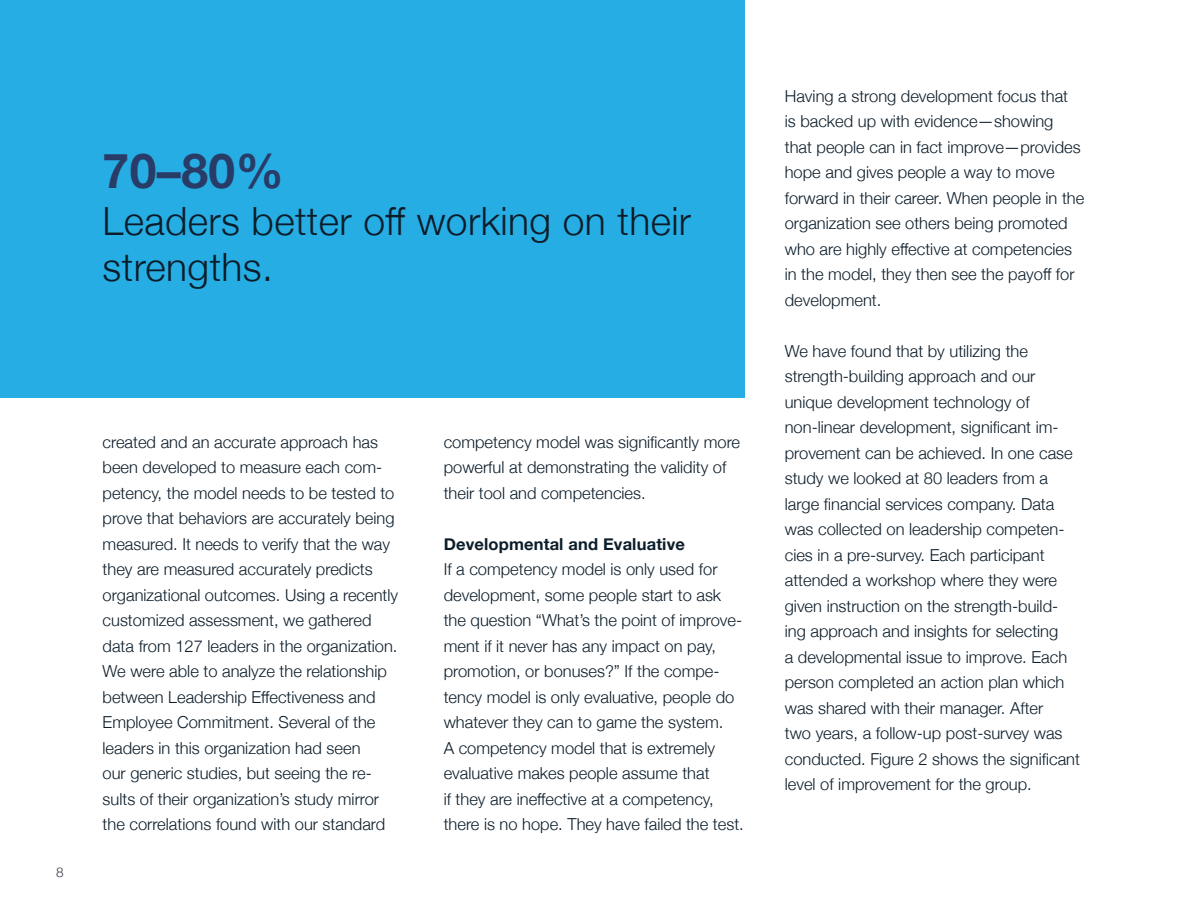
<style>
.page{position:relative;width:1188px;height:918px;background:#fff}
.page>*{position:absolute;margin:0;border:0;box-sizing:border-box;transform-origin:0 0}
.t1{font:700 48px "Helvetica Neue";color:#293c68}
.t2{font:300 39px/46.8px "Helvetica Neue";letter-spacing:.01em;color:#0c1d2a}
.t3{font:300 16.5px/25.5px "Helvetica Neue";color:#0c1d2a}
.t4{font:700 16.5px "Helvetica Neue";letter-spacing:.01em;color:#0c1d2a}
.t5{font:300 13.5px "Helvetica Neue";color:#333b46}
</style>
<div class="page">
<div style="left:0;top:0;width:744px;height:398px;background:#26aee4"></div>
<h1 class="t1" style="left:103px;top:153px;width:183px">70–80%</h1>
<h2 class="t2" style="left:103px;top:195px;width:590px">Leaders better off working on their strengths.</h2>
<p class="t5" style="left:56px;top:867px;width:9px">8</p>
<p class="t3" style="left:103px;top:431px;width:297px">created and an accurate approach has been developed to measure each com&shy;petency, the model needs to be tested to prove that behaviors are accurately being measured. It needs to verify that the way they are measured accurately predicts organizational outcomes. Using a recently customized assessment, we gathered data from 127 leaders in the organization.<br>We were able to analyze the relationship between Leadership Effectiveness and Employee Commitment. Several of the leaders in this organization had seen<br>our generic studies, but seeing the re&shy;sults of their organization’s study mirror the correlations found with our standard</p>
<p class="t3" style="left:444px;top:428px;width:298px">competency model was significantly more powerful at demonstrating the validity of their tool and competencies.</p>
<p class="t4" style="left:444px;top:538px;width:243px">Developmental and Evaluative</p>
<p class="t3" style="left:444px;top:558px;width:302px">If a competency model is only used for development, some people start to ask the question “What’s the point of improve&shy;ment if it never has any impact on pay, promotion, or bonuses?” If the compe&shy;tency model is only evaluative, people do whatever they can to game the system.<br>A competency model that is extremely evaluative makes people assume that<br>if they are ineffective at a competency, there is no hope. They have failed the test.</p>
<p class="t3" style="left:785px;top:85px;width:301px">Having a strong development focus that<br>is backed up with evidence—showing that people can in fact improve—provides hope and gives people a way to move forward in their career. When people in the organization see others being promoted who are highly effective at competencies in the model, they then see the payoff for development.</p>
<p class="t3" style="left:785px;top:340px;width:297px">We have found that by utilizing the strength-building approach and our unique development technology of non-linear development, significant im&shy;provement can be achieved. In one case study we looked at 80 leaders from a large financial services company. Data was collected on leadership competen&shy;cies in a pre-survey. Each participant attended a workshop where they were given instruction on the strength-build&shy;ing approach and insights for selecting<br>a developmental issue to improve. Each person completed an action plan which was shared with their manager. After<br>two years, a follow-up post-survey was conducted. Figure 2 shows the significant level of improvement for the group.</p>
</div>
